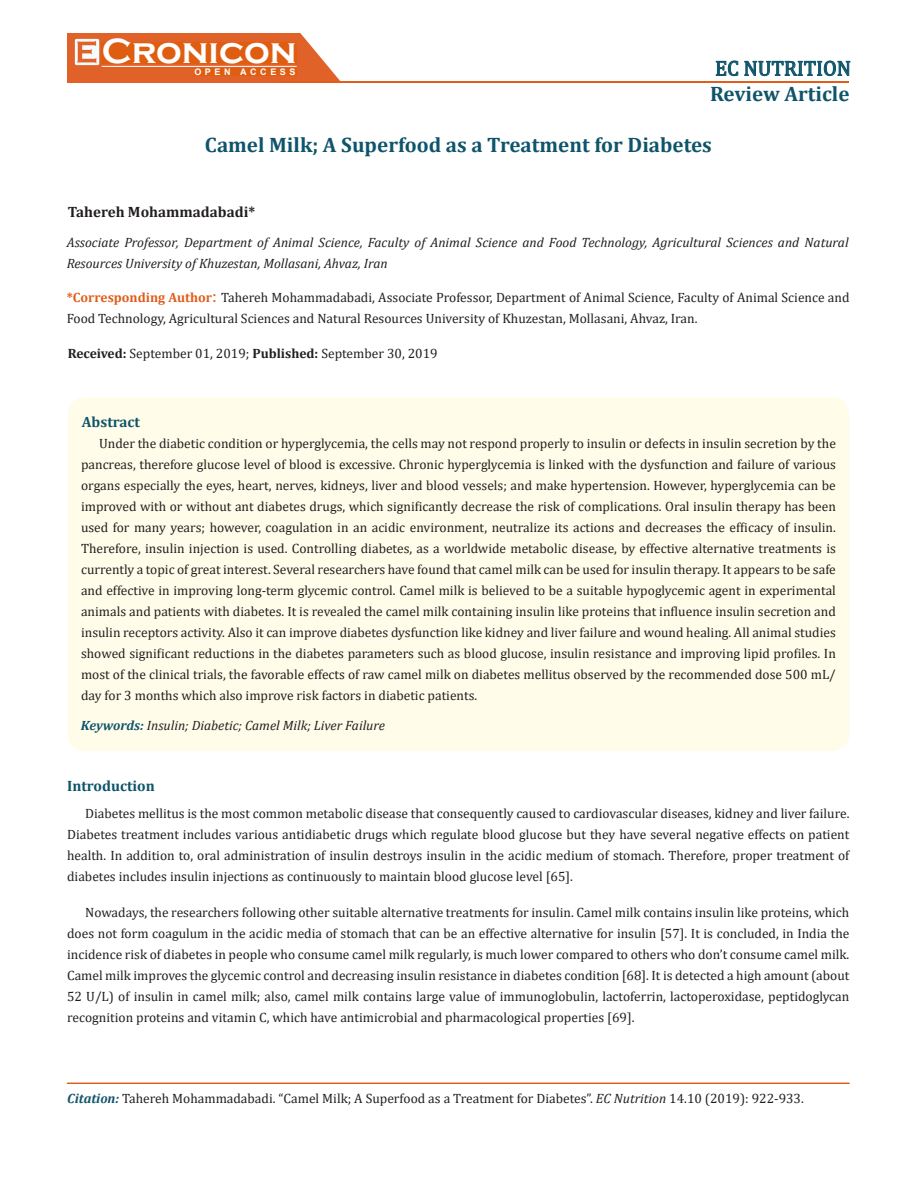
<style>
.page{position:relative;width:917px;height:1188px;background:#fff}
.page>*{position:absolute;margin:0;border:0;box-sizing:border-box;transform-origin:0 0}
.t1{font:700 36px "Copperplate Gothic";color:#fff}
.t2{font:700 21px "Cambria";color:#0e546a}
.t3{font:21px "Cambria";color:#0e546a}
.t4{font:700 15px "Cambria";color:#231f20}
.t5{font:700 15px "Cambria";color:#0e546a}
.t6{font:13.5px/21px "Cambria";color:#231f20;text-align:justify}
.t7{font:italic 13.5px/21px "Cambria";color:#231f20}
.t8{font:700 9px "Arial";letter-spacing:.4em;color:#fff}
.s1{font-weight:700;color:#e05d1a}
.s2{font-size:18px;color:#e05d1a}
.s3{font-weight:700}
.s4{font-weight:700;color:#0e546a}
.s5{font-weight:700;font-style:italic;color:#0e546a}
.s6{font-style:italic}
</style>
<div class="page">
<div style="left:67px;top:34px;width:290px;height:49px;background:#e06228"></div>
<svg style="left:300px;top:33px;width:90px;height:49px"></svg>
<img style="left:75px;top:39px;width:24px;height:26px">
<div style="left:102px;top:43px;width:195px;height:21px;background:#df5d11"></div>
<div style="left:194px;top:69px;width:103px;height:7px;background:#df5d11"></div>
<svg style="left:715px;top:61px;width:23px;height:15px"></svg>
<svg style="left:744px;top:61px;width:106px;height:15px"></svg>
<hr style="left:102px;top:66px;width:194px;height:1px;background:#fff">
<hr style="left:279px;top:82px;width:569px;height:1px;background:#e05d1a">
<div style="left:67px;top:1083px;width:782px;height:1px;border:1px solid #e05d1a"></div>
<div style="left:67px;top:397px;width:782px;height:354px;background:#fffde9;border-radius:18px"></div>
<p class="t1" style="left:102px;top:32px;width:196px">Cronicon</p>
<p class="t8" style="left:194px;top:66px;width:103px">OPEN ACCESS</p>
<p class="t3" style="left:715px;top:56px;width:137px">EC NUTRITION</p>
<p class="t2" style="left:710px;top:79px;width:141px">Review Article</p>
<p class="t2" style="left:205px;top:130px;width:508px">Camel Milk; A Superfood as a Treatment for Diabetes</p>
<p class="t4" style="left:68px;top:202px;width:189px">Tahereh Mohammadabadi*</p>
<p class="t7" style="left:67px;top:232px;width:783px">Associate Professor, Department of Animal Science, Faculty of Animal Science and Food Technology, Agricultural Sciences and Natural<br>Resources University of Khuzestan, Mollasani, Ahvaz, Iran</p>
<p class="t6" style="left:67px;top:286px;width:784px"><span class="s1">*Corresponding Author</span><span class="s2">:</span> Tahereh Mohammadabadi, Associate Professor, Department of Animal Science, Faculty of Animal Science and<br>Food Technology, Agricultural Sciences and Natural Resources University of Khuzestan, Mollasani, Ahvaz, Iran.</p>
<p class="t6" style="left:68px;top:343px;width:371px"><span class="s3">Received:</span> September 01, 2019; <span class="s3">Published:</span> September 30, 2019</p>
<p class="t5" style="left:82px;top:411px;width:60px">Abstract</p>
<p class="t6" style="left:81px;top:433px;width:756px;text-indent:18px">Under the diabetic condition or hyperglycemia, the cells may not respond properly to insulin or defects in insulin secretion by the pancreas, therefore glucose level of blood is excessive. Chronic hyperglycemia is linked with the dysfunction and failure of various organs especially the eyes, heart, nerves, kidneys, liver and blood vessels; and make hypertension. However, hyperglycemia can be improved with or without ant diabetes drugs, which significantly decrease the risk of complications. Oral insulin therapy has been used for many years; however, coagulation in an acidic environment, neutralize its actions and decreases the efficacy of insulin.<br>Therefore, insulin injection is used. Controlling diabetes, as a worldwide metabolic disease, by effective alternative treatments is currently a topic of great interest. Several researchers have found that camel milk can be used for insulin therapy. It appears to be safe and effective in improving long-term glycemic control. Camel milk is believed to be a suitable hypoglycemic agent in experimental animals and patients with diabetes. It is revealed the camel milk containing insulin like proteins that influence insulin secretion and insulin receptors activity. Also it can improve diabetes dysfunction like kidney and liver failure and wound healing. All animal studies showed significant reductions in the diabetes parameters such as blood glucose, insulin resistance and improving lipid profiles. In most of the clinical trials, the favorable effects of raw camel milk on diabetes mellitus observed by the recommended dose 500 mL/ day for 3 months which also improve risk factors in diabetic patients.</p>
<p class="t7" style="left:81px;top:714px;width:306px"><span class="s4">Keywords:</span> Insulin; Diabetic; Camel Milk; Liver Failure</p>
<p class="t5" style="left:67px;top:776px;width:89px">Introduction</p>
<p class="t6" style="left:67px;top:803px;width:783px;text-indent:18px">Diabetes mellitus is the most common metabolic disease that consequently caused to cardiovascular diseases, kidney and liver failure.<br>Diabetes treatment includes various antidiabetic drugs which regulate blood glucose but they have several negative effects on patient health. In addition to, oral administration of insulin destroys insulin in the acidic medium of stomach. Therefore, proper treatment of diabetes includes insulin injections as continuously to maintain blood glucose level [65].</p>
<p class="t6" style="left:67px;top:902px;width:783px;text-indent:18px">Nowadays, the researchers following other suitable alternative treatments for insulin. Camel milk contains insulin like proteins, which does not form coagulum in the acidic media of stomach that can be an effective alternative for insulin [57]. It is concluded, in India the incidence risk of diabetes in people who consume camel milk regularly, is much lower compared to others who don’t consume camel milk.<br>Camel milk improves the glycemic control and decreasing insulin resistance in diabetes condition [68]. It is detected a high amount (about 52 U/L) of insulin in camel milk; also, camel milk contains large value of immunoglobulin, lactoferrin, lactoperoxidase, peptidoglycan recognition proteins and vitamin C, which have antimicrobial and pharmacological properties [69].</p>
<p class="t6" style="left:67px;top:1088px;width:738px"><span class="s5">Citation:</span> Tahereh Mohammadabadi. “Camel Milk; A Superfood as a Treatment for Diabetes”. <span class="s6">EC Nutrition</span> 14.10 (2019): 922-933.</p>
</div>
